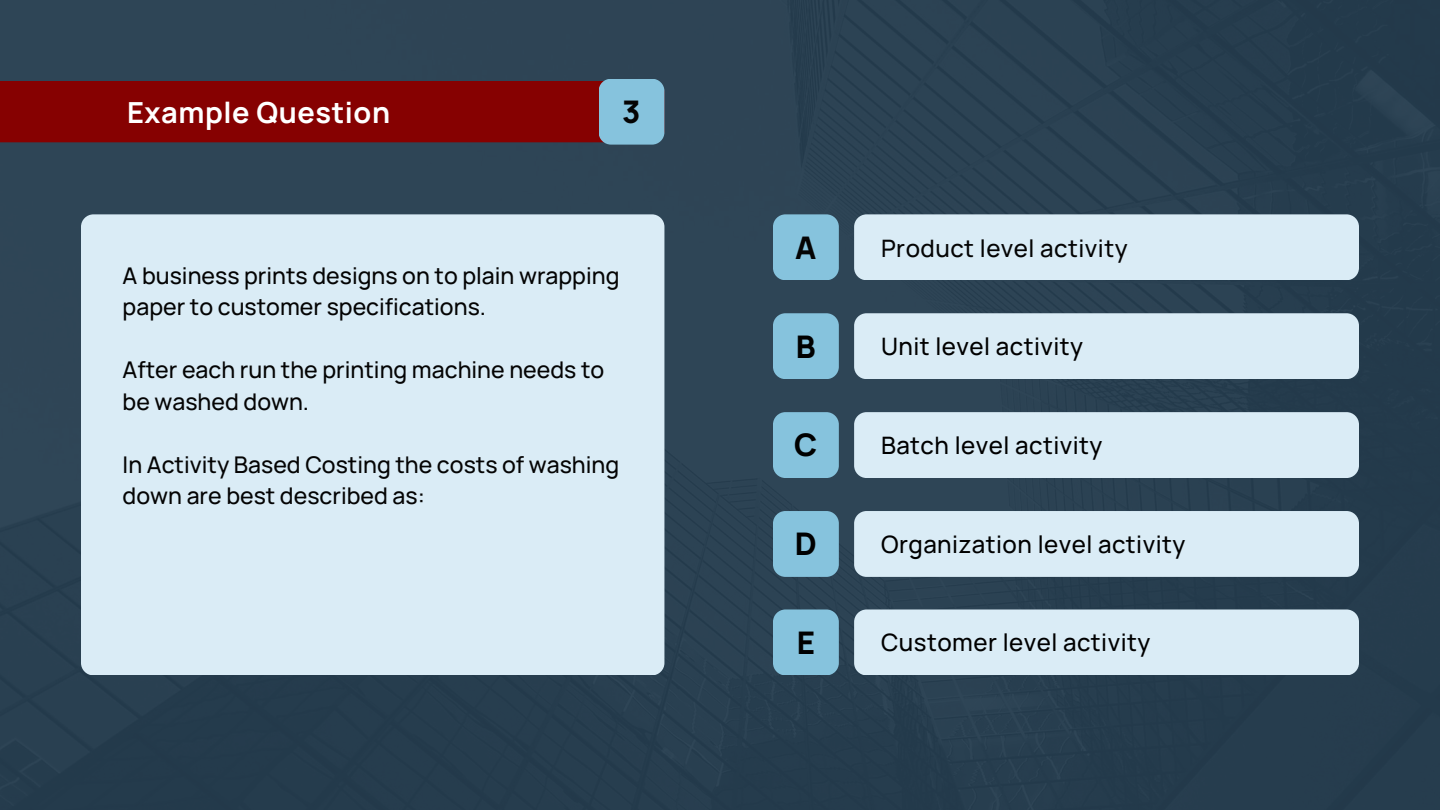
<style>
.page{position:relative;width:1440px;height:810px;background:#253d4f}
.page>*{position:absolute;margin:0;border:0;box-sizing:border-box;transform-origin:0 0}
.t1{font:800 31.1px "Manrope";color:#000}
.t2{font:800 31.1px "Manrope";color:#040404}
.t3{font:700 29px "Manrope";letter-spacing:.02em;color:#fff}
.t4{font:500 24px "Manrope";letter-spacing:.02em;color:#000}
.t5{font:500 24px "Manrope";letter-spacing:.02em;color:#040404}
.t6{font:500 23px/31.5px "Manrope";color:#040404}
</style>
<div class="page">
<div style="left:0;top:81px;width:664px;height:61px;background:#860101"></div>
<div style="left:81px;top:214px;width:583px;height:461px;background:#daecf6;border-radius:12px"></div>
<div style="left:599px;top:79px;width:65px;height:66px;background:#86c3dd;border-radius:12px"></div>
<div style="left:854px;top:214px;width:505px;height:66px;background:#daecf6;border-radius:12px"></div>
<div style="left:773px;top:214px;width:66px;height:66px;background:#86c3dd;border-radius:12px"></div>
<div style="left:773px;top:313px;width:66px;height:66px;background:#86c3dd;border-radius:12px"></div>
<div style="left:773px;top:412px;width:66px;height:66px;background:#86c3dd;border-radius:12px"></div>
<div style="left:773px;top:511px;width:66px;height:66px;background:#86c3dd;border-radius:12px"></div>
<div style="left:854px;top:313px;width:505px;height:66px;background:#daecf6;border-radius:12px"></div>
<div style="left:854px;top:412px;width:505px;height:66px;background:#daecf6;border-radius:12px"></div>
<div style="left:854px;top:511px;width:505px;height:66px;background:#daecf6;border-radius:12px"></div>
<div style="left:773px;top:609px;width:66px;height:66px;background:#86c3dd;border-radius:12px"></div>
<div style="left:854px;top:609px;width:505px;height:66px;background:#daecf6;border-radius:12px"></div>
<p class="t3" style="left:127px;top:92px;width:265px">Example Question</p>
<h1 class="t2" style="left:622px;top:90px;width:20px">3</h1>
<p class="t6" style="left:123px;top:259px;width:498px">A business prints designs on to plain wrapping paper to customer specifications.</p>
<p class="t6" style="left:123px;top:354px;width:483px">After each run the printing machine needs to be washed down.</p>
<p class="t6" style="left:123px;top:448px;width:498px">In Activity Based Costing the costs of washing down are best described as:</p>
<h1 class="t2" style="left:795px;top:226px;width:23px">A</h1>
<p class="t5" style="left:881px;top:231px;width:248px">Product level activity</p>
<h1 class="t1" style="left:796px;top:324px;width:21px">B</h1>
<p class="t4" style="left:881px;top:330px;width:204px">Unit level activity</p>
<h1 class="t1" style="left:794px;top:423px;width:25px">C</h1>
<p class="t4" style="left:881px;top:429px;width:223px">Batch level activity</p>
<h1 class="t1" style="left:795px;top:522px;width:24px">D</h1>
<p class="t4" style="left:881px;top:528px;width:306px">Organization level activity</p>
<h1 class="t1" style="left:797px;top:621px;width:20px">E</h1>
<p class="t4" style="left:881px;top:625px;width:271px">Customer level activity</p>
</div>
